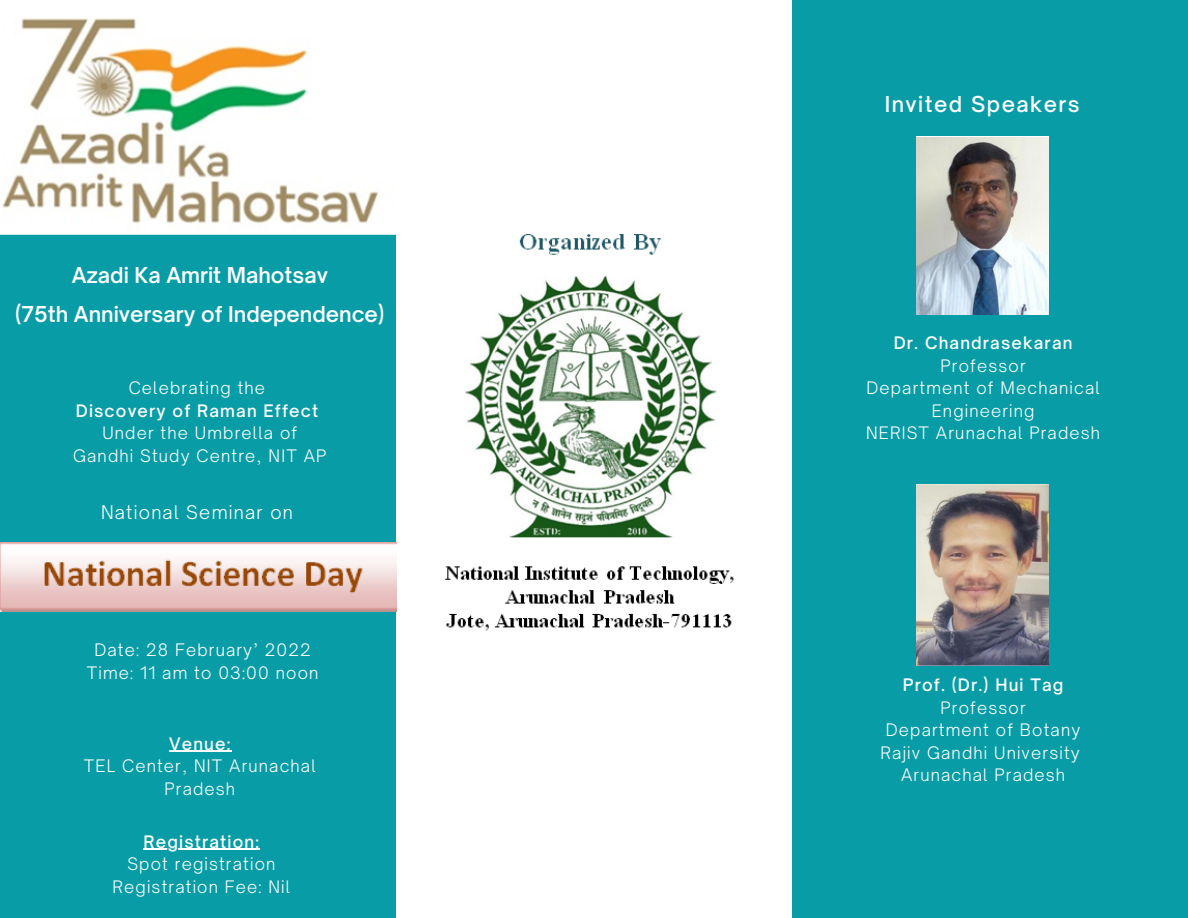
<style>
.page{position:relative;width:1188px;height:918px;background:#fff}
.page>*{position:absolute;margin:0;border:0;box-sizing:border-box;transform-origin:0 0}
.t1{font:600 21px "Open Sauce One";color:#fff}
.t2{font:500 21px "Open Sauce One";letter-spacing:.07em;color:#fff}
.t3{font:300 18px "Open Sauce One";letter-spacing:.07em;color:#fff}
.t4{font:300 16.5px/22.5px "Open Sauce One";letter-spacing:.07em;color:#fff;text-align:center}
.t5{font:500 16.5px "Open Sauce One";letter-spacing:.07em;color:#fff}
</style>
<div class="page">
<div style="left:0;top:0;width:396px;height:918px;background:#089da6"></div>
<img style="left:0;top:0;width:396px;height:235px">
<img style="left:0;top:542px;width:396px;height:70px">
<img style="left:445px;top:234px;width:289px;height:397px">
<div style="left:792px;top:0;width:396px;height:918px;background:#089da6"></div>
<img style="left:917px;top:137px;width:131px;height:177px">
<img style="left:917px;top:484px;width:131px;height:181px">
<hr style="left:169px;top:751px;width:63px;height:1px;background:#fff">
<hr style="left:144px;top:849px;width:116px;height:1px;background:#fff">
<p class="t1" style="left:72px;top:262px;width:258px">Azadi Ka Amrit Mahotsav</p>
<p class="t1" style="left:15px;top:301px;width:370px">(75th Anniversary of Independence)</p>
<p class="t4" style="left:129px;top:377px;width:138px">Celebrating the</p>
<p class="t5" style="left:76px;top:400px;width:244px">Discovery of Raman Effect</p>
<p class="t4" style="left:102px;top:422px;width:196px">Under the Umbrella of</p>
<p class="t4" style="left:73px;top:444px;width:255px">Gandhi Study Centre, NIT AP</p>
<p class="t3" style="left:101px;top:501px;width:193px">National Seminar on</p>
<p class="t4" style="left:94px;top:639px;width:218px">Date: 28 February’ 2022</p>
<p class="t4" style="left:87px;top:661px;width:233px">Time: 11 am to 03:00 noon</p>
<p class="t5" style="left:169px;top:733px;width:63px">Venue:</p>
<p class="t4" style="left:84px;top:755px;width:233px">TEL Center, NIT Arunachal<br>Pradesh</p>
<p class="t5" style="left:144px;top:831px;width:117px">Registration:</p>
<p class="t4" style="left:127px;top:853px;width:149px">Spot registration</p>
<p class="t4" style="left:113px;top:875px;width:179px">Registration Fee: Nil</p>
<p class="t2" style="left:885px;top:91px;width:197px">Invited Speakers</p>
<p class="t5" style="left:894px;top:333px;width:180px">Dr. Chandrasekaran</p>
<p class="t4" style="left:941px;top:354px;width:87px">Professor</p>
<p class="t4" style="left:866px;top:377px;width:235px">Department of Mechanical<br>Engineering</p>
<p class="t4" style="left:866px;top:422px;width:235px">NERIST Arunachal Pradesh</p>
<p class="t5" style="left:903px;top:675px;width:162px">Prof. (Dr.) Hui Tag</p>
<p class="t4" style="left:941px;top:696px;width:87px">Professor</p>
<p class="t4" style="left:886px;top:719px;width:196px">Department of Botany</p>
<p class="t4" style="left:881px;top:741px;width:201px">Rajiv Gandhi University</p>
<p class="t4" style="left:901px;top:764px;width:166px">Arunachal Pradesh</p>
</div>
